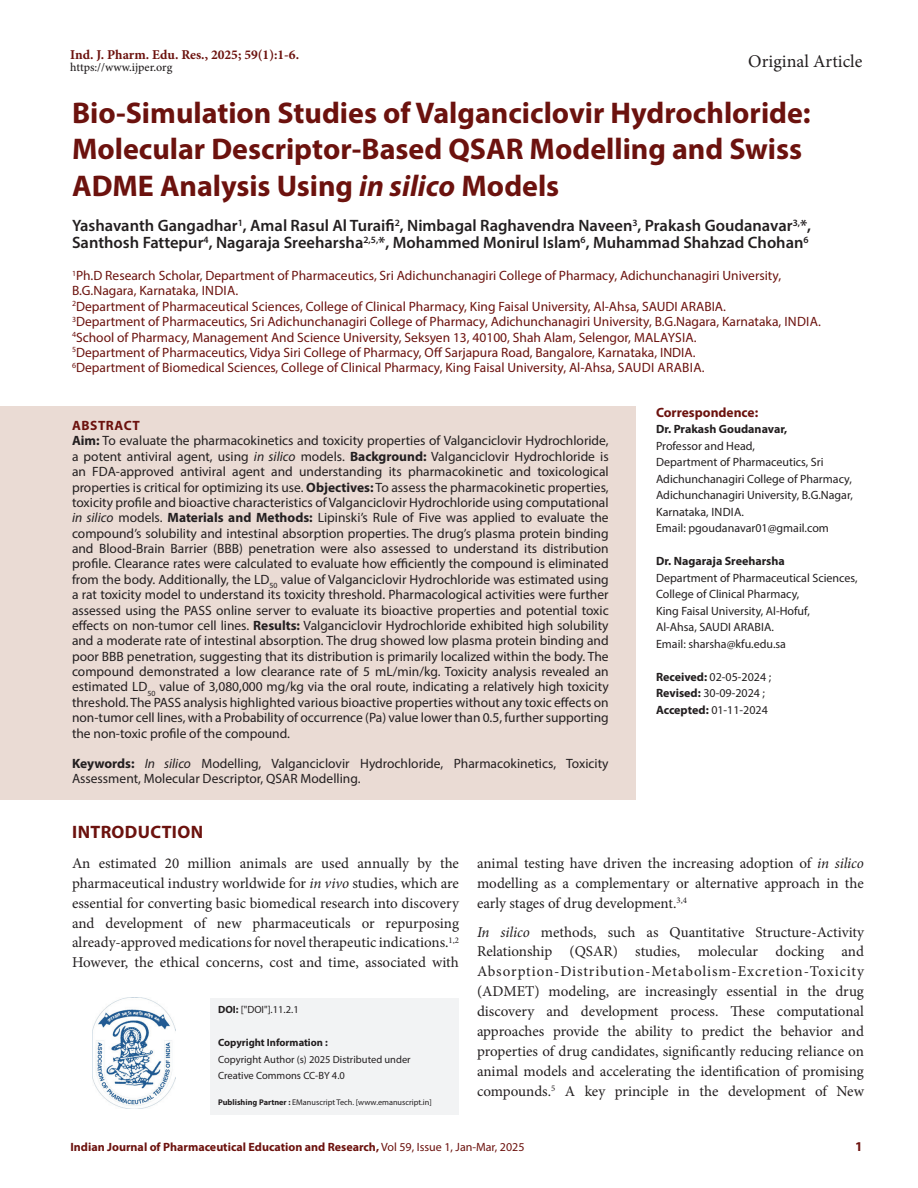
<style>
.page{position:relative;width:918px;height:1188px;background:#fff}
.page>*{position:absolute;margin:0;border:0;box-sizing:border-box;transform-origin:0 0}
.Art_Title{font:700 30px/36.3px "Myriad Pro";color:#6c120e}
.t1{font:18px "Minion Pro";color:#231f20}
.Intro_head{font:700 18px "Myriad Pro";letter-spacing:.02em;color:#6c120e}
.Author_Names{font:600 16.5px/16.8px "Myriad Pro";color:#231f20}
.Body_text__FO{font:15px/19.8px "Minion Pro";color:#231f20;text-align:justify}
.Body_text{font:15px/19.8px "Minion Pro";letter-spacing:-.005em;color:#231f20;text-align:justify}
.Abstract_TXT{font:13.5px/15.3px "Myriad Pro";color:#231f20;text-align:justify}
.Author_Affiliations{font:13.5px/15.3px "Myriad Pro";color:#6c120e}
.KY{font:13.5px/15.3px "Myriad Pro";color:#231f20}
.t2{font:700 13.5px "Minion Pro";color:#6c120e}
.Correspondence_head{font:700 13.5px "Myriad Pro";color:#6c120e}
.ABS_Heading{font:700 13.5px "Myriad Pro";letter-spacing:.04em;color:#6c120e}
.Correspondence_AU_Aff{font:12px/16.5px "Myriad Pro";color:#231f20}
.t3{font:700 12px "Myriad Pro";color:#6c120e}
.Journal_Dates{font:12px/16.5px "Myriad Pro";color:#231f20}
.Correspondence_AU{font:700 12px "Myriad Pro";color:#231f20}
.t4{font:500 12px "Minion Pro";letter-spacing:-.01em;color:#231f20}
.t5{font:10.5px/16.5px "Myriad Pro";color:#231f20}
.t6{font:700 10.5px "Myriad Pro";color:#231f20}
.t7{font:8.25px "Myriad Pro";color:#231f20}
.s1{font-style:italic}
.s2{font-weight:700}
.s3{font-weight:400}
</style>
<div class="page">
<div style="left:211px;top:998px;width:248px;height:36px;background:#f2f3f4"></div>
<div style="left:211px;top:1031px;width:248px;height:26px;background:#f2f3f4"></div>
<div style="left:211px;top:1048px;width:248px;height:25px;background:#f2f3f4"></div>
<div style="left:211px;top:1064px;width:248px;height:26px;background:#f2f3f4"></div>
<div style="left:211px;top:1084px;width:248px;height:30px;background:#f2f3f4"></div>
<img style="left:92px;top:998px;width:83px;height:110px">
<div style="left:0;top:406px;width:636px;height:41px;background:#eadbd4"></div>
<div style="left:0;top:422px;width:636px;height:332px;background:#eadbd4"></div>
<div style="left:0;top:744px;width:636px;height:56px;background:#eadbd4"></div>
<p class="t2" style="left:70px;top:45px;width:230px">Ind. J. Pharm. Edu. Res., 2025; 59(1):1-6.</p>
<p class="t4" style="left:70px;top:59px;width:104px">https://www.ijper.org</p>
<h2 class="t1" style="left:748px;top:49px;width:116px">Original Article</h2>
<p class="Art_Title" style="left:72px;top:94px;width:740px">Bio-Simulation Studies of Valganciclovir Hydrochloride:<br>Molecular Descriptor-Based QSAR Modelling and Swiss<br>ADME Analysis Using <span class="s1">in silico</span> Models</p>
<p class="Author_Names" style="left:72px;top:217px;width:741px">Yashavanth Gangadhar<sup>1</sup>, Amal Rasul Al Turaifi<sup>2</sup>, Nimbagal Raghavendra Naveen<sup>3</sup>, Prakash Goudanavar<sup>3,</sup>*,<br>Santhosh Fattepur<sup>4</sup>, Nagaraja Sreeharsha<sup>2,5,</sup>*, Mohammed Monirul Islam<sup>6</sup>, Muhammad Shahzad Chohan<sup>6</sup></p>
<p class="Author_Affiliations" style="left:72px;top:268px;width:711px"><sup>1</sup>Ph.D Research Scholar, Department of Pharmaceutics, Sri Adichunchanagiri College of Pharmacy, Adichunchanagiri University,<br>B.G.Nagara, Karnataka, INDIA.</p>
<p class="Author_Affiliations" style="left:72px;top:298px;width:656px"><sup>2</sup>Department of Pharmaceutical Sciences, College of Clinical Pharmacy, King Faisal University, Al-Ahsa, SAUDI ARABIA.</p>
<p class="Author_Affiliations" style="left:72px;top:314px;width:750px"><sup>3</sup>Department of Pharmaceutics, Sri Adichunchanagiri College of Pharmacy, Adichunchanagiri University, B.G.Nagara, Karnataka, INDIA.</p>
<p class="Author_Affiliations" style="left:72px;top:329px;width:626px"><sup>4</sup>School of Pharmacy, Management And Science University, Seksyen 13, 40100, Shah Alam, Selengor, MALAYSIA.</p>
<p class="Author_Affiliations" style="left:72px;top:345px;width:625px"><sup>5</sup>Department of Pharmaceutics, Vidya Siri College of Pharmacy, Off Sarjapura Road, Bangalore, Karnataka, INDIA.</p>
<p class="Author_Affiliations" style="left:72px;top:360px;width:634px"><sup>6</sup>Department of Biomedical Sciences, College of Clinical Pharmacy, King Faisal University, Al-Ahsa, SAUDI ARABIA.</p>
<p class="Correspondence_head" style="left:656px;top:403px;width:104px">Correspondence:</p>
<p class="Correspondence_AU" style="left:656px;top:421px;width:133px">Dr. Prakash Goudanavar,</p>
<p class="Correspondence_AU_Aff" style="left:656px;top:437px;width:101px">Professor and Head,</p>
<p class="Correspondence_AU_Aff" style="left:656px;top:454px;width:197px">Department of Pharmaceutics, Sri<br>Adichunchanagiri College of Pharmacy,</p>
<p class="Correspondence_AU_Aff" style="left:656px;top:487px;width:198px">Adichunchanagiri University, B.G.Nagar,<br>Karnataka, INDIA.</p>
<p class="Correspondence_AU_Aff" style="left:656px;top:520px;width:174px">Email: pgoudanavar01@gmail.com</p>
<p class="Correspondence_AU" style="left:656px;top:553px;width:130px">Dr. Nagaraja Sreeharsha</p>
<p class="Correspondence_AU_Aff" style="left:656px;top:569px;width:203px">Department of Pharmaceutical Sciences,<br>College of Clinical Pharmacy,<br>King Faisal University, Al-Hofuf,</p>
<p class="Correspondence_AU_Aff" style="left:656px;top:619px;width:119px">Al-Ahsa, SAUDI ARABIA.</p>
<p class="Correspondence_AU_Aff" style="left:656px;top:635px;width:131px">Email: sharsha@kfu.edu.sa</p>
<p class="ABS_Heading" style="left:72px;top:417px;width:69px">ABSTRACT</p>
<p class="Abstract_TXT" style="left:72px;top:433px;width:538px"><span class="s2">Aim:</span> To evaluate the pharmacokinetics and toxicity properties of Valganciclovir Hydrochloride, a potent antiviral agent, using <span class="s1">in silico</span> models. <span class="s2">Background:</span> Valganciclovir Hydrochloride is an FDA-approved antiviral agent and understanding its pharmacokinetic and toxicological properties is critical for optimizing its use. <span class="s2">Objectives:</span> To assess the pharmacokinetic properties, toxicity profile and bioactive characteristics of Valganciclovir Hydrochloride using computational <span class="s1">in silico</span> models. <span class="s2">Materials and Methods:</span> Lipinski’s Rule of Five was applied to evaluate the compound’s solubility and intestinal absorption properties. The drug’s plasma protein binding and Blood-Brain Barrier (BBB) penetration were also assessed to understand its distribution profile. Clearance rates were calculated to evaluate how efficiently the compound is eliminated from the body. Additionally, the LD<sub>50</sub> value of Valganciclovir Hydrochloride was estimated using a rat toxicity model to understand its toxicity threshold. Pharmacological activities were further assessed using the PASS online server to evaluate its bioactive properties and potential toxic effects on non-tumor cell lines. <span class="s2">Results:</span> Valganciclovir Hydrochloride exhibited high solubility and a moderate rate of intestinal absorption. The drug showed low plasma protein binding and poor BBB penetration, suggesting that its distribution is primarily localized within the body. The compound demonstrated a low clearance rate of 5 mL/min/kg. Toxicity analysis revealed an estimated LD<sub>50</sub> value of 3,080,000 mg/kg via the oral route, indicating a relatively high toxicity threshold. The PASS analysis highlighted various bioactive properties without any toxic effects on non-tumor cell lines, with a Probability of occurrence (Pa) value lower than 0.5, further supporting the non-toxic profile of the compound.</p>
<p class="KY" style="left:72px;top:756px;width:538px"><span class="s2">Keywords:</span> <span class="s1">In silico</span> Modelling, Valganciclovir Hydrochloride, Pharmacokinetics, Toxicity<br>Assessment, Molecular Descriptor, QSAR Modelling.</p>
<p class="Intro_head" style="left:72px;top:820px;width:132px">INTRODUCTION</p>
<p class="Body_text__FO" style="left:72px;top:853px;width:389px">An estimated 20 million animals are used annually by the pharmaceutical industry worldwide for <span class="s1">in vivo</span> studies, which are essential for converting basic biomedical research into discovery and development of new pharmaceuticals or repurposing already-approved medications for novel therapeutic indications.<sup>1,2<br></sup>However, the ethical concerns, cost and time, associated with</p>
<p class="Body_text__FO" style="left:477px;top:853px;width:389px">animal testing have driven the increasing adoption of <span class="s1">in silico </span>modelling as a complementary or alternative approach in the early stages of drug development.<sup>3,4</sup></p>
<p class="Journal_Dates" style="left:656px;top:668px;width:117px"><span class="s2">Received:</span> 02-05-2024 ;<br><span class="s2">Revised:</span> 30-09-2024 ;<br><span class="s2">Accepted:</span> 01-11-2024</p>
<p class="Body_text" style="left:477px;top:922px;width:389px"><span class="s1">In silico</span> methods, such as Quantitative Structure-Activity Relationship (QSAR) studies, molecular docking and Absorption-Distribution-Metabolism-Excretion-Toxicity (ADMET) modeling, are increasingly essential in the drug discovery and development process. These computational approaches provide the ability to predict the behavior and properties of drug candidates, significantly reducing reliance on animal models and accelerating the identification of promising compounds.<sup>5</sup> A key principle in the development of New</p>
<p class="t5" style="left:218px;top:1001px;width:82px"><span class="s2">DOI:</span> ["DOI"].11.2.1</p>
<p class="t6" style="left:218px;top:1036px;width:111px">Copyright Information :</p>
<p class="t5" style="left:218px;top:1051px;width:194px">Copyright Author (s) 2025 Distributed under<br>Creative Commons CC-BY 4.0</p>
<p class="t7" style="left:218px;top:1097px;width:215px"><span class="s2">Publishing Partner :</span> EManuscript Tech. [www.emanuscript.in]</p>
<p class="t3" style="left:70px;top:1139px;width:456px">Indian Journal of Pharmaceutical Education and Research, <span class="s3">Vol 59, Issue 1, Jan-Mar, 2025</span></p>
<p class="Correspondence_head" style="left:855px;top:1137px;width:9px">1</p>
</div>
